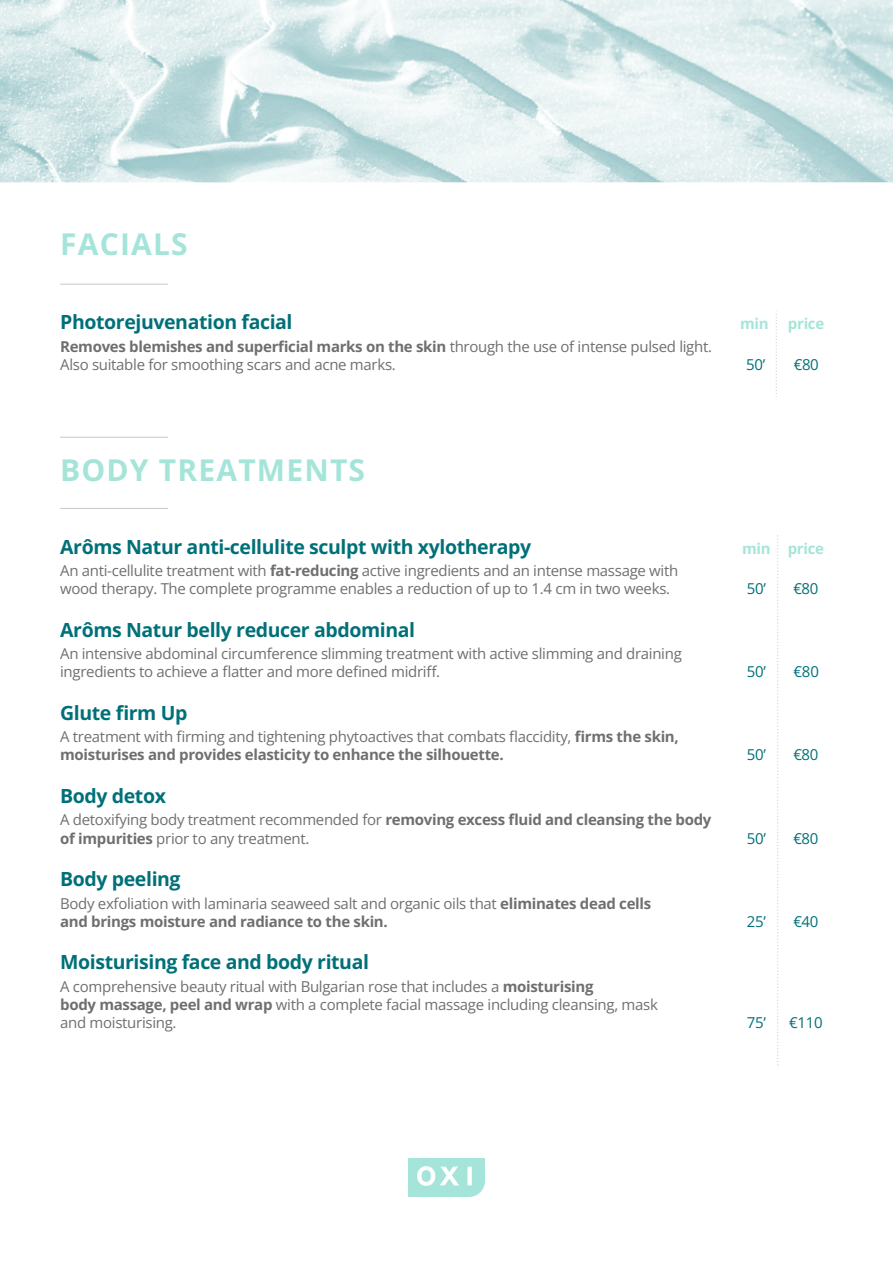
<style>
.page{position:relative;width:893px;height:1263px;background:#fff}
.page>*{position:absolute;margin:0;border:0;box-sizing:border-box;transform-origin:0 0}
.t1{font:700 30px "Open Sans";letter-spacing:.04em;color:#a5e5d9}
.t2{font:700 19.5px "Open Sans";letter-spacing:-.02em;color:#007078}
.t3{font:15px/18px "Open Sans";letter-spacing:-.02em;color:#706f6f}
.t4{font:15px "Open Sans";letter-spacing:-.02em;color:#007078}
.t5{font:700 15px "Open Sans";letter-spacing:-.02em;color:#a5e5d9}
.s1{font-weight:700}
</style>
<div class="page">
<svg style="left:408px;top:1158px;width:77px;height:39px"></svg>
<img style="left:0;top:0;width:893px;height:182px">
<svg style="left:777px;top:535px;width:1px;height:531px"></svg>
<hr style="left:60px;top:508px;width:108px;height:1px;background:#c8c7c7">
<hr style="left:60px;top:437px;width:108px;height:1px;background:#c8c7c7">
<hr style="left:60px;top:284px;width:108px;height:1px;background:#c8c7c7">
<svg style="left:776px;top:311px;width:1px;height:86px"></svg>
<h1 class="t1" style="left:60px;top:223px;width:129px">FACIALS</h1>
<h2 class="t2" style="left:60px;top:309px;width:234px">Photorejuvenation facial</h2>
<p class="t5" style="left:740px;top:313px;width:30px">min</p>
<p class="t5" style="left:788px;top:313px;width:38px">price</p>
<p class="t3" style="left:60px;top:337px;width:653px"><span class="s1">Removes blemishes and superficial marks on the skin</span> through the use of intense pulsed light.<br>Also suitable for smoothing scars and acne marks.</p>
<p class="t4" style="left:746px;top:354px;width:21px">50’</p>
<p class="t4" style="left:794px;top:354px;width:27px">€80</p>
<h1 class="t1" style="left:60px;top:449px;width:306px">BODY TREATMENTS</h1>
<h2 class="t2" style="left:60px;top:533px;width:473px">Arôms Natur anti-cellulite sculpt with xylotherapy</h2>
<p class="t5" style="left:742px;top:538px;width:83px">min price</p>
<p class="t3" style="left:60px;top:561px;width:620px">An anti-cellulite treatment with <span class="s1">fat-reducing</span> active ingredients and an intense massage with wood therapy. The complete programme enables a reduction of up to 1.4 cm in two weeks.</p>
<p class="t4" style="left:747px;top:578px;width:21px">50’</p>
<p class="t4" style="left:793px;top:578px;width:27px">€80</p>
<h2 class="t2" style="left:60px;top:616px;width:356px">Arôms Natur belly reducer abdominal</h2>
<p class="t3" style="left:60px;top:644px;width:623px">An intensive abdominal circumference slimming treatment with active slimming and draining ingredients to achieve a flatter and more defined midriff.</p>
<h2 class="t2" style="left:60px;top:699px;width:129px">Glute firm Up</h2>
<p class="t3" style="left:60px;top:727px;width:620px">A treatment with firming and tightening phytoactives that combats flaccidity, <span class="s1">firms the skin, moisturises and provides elasticity to enhance the silhouette.</span></p>
<h2 class="t2" style="left:60px;top:782px;width:107px">Body detox</h2>
<p class="t3" style="left:60px;top:811px;width:653px">A detoxifying body treatment recommended for <span class="s1">removing excess fluid and cleansing the body of impurities</span> prior to any treatment.</p>
<h2 class="t2" style="left:60px;top:865px;width:122px">Body peeling</h2>
<p class="t3" style="left:60px;top:894px;width:593px">Body exfoliation with laminaria seaweed salt and organic oils that <span class="s1">eliminates dead cells and brings moisture and radiance to the skin.</span></p>
<h2 class="t2" style="left:60px;top:948px;width:310px">Moisturising face and body ritual</h2>
<p class="t3" style="left:60px;top:977px;width:599px">A comprehensive beauty ritual with Bulgarian rose that includes a <span class="s1">moisturising<br>body massage, peel and wrap</span> with a complete facial massage including cleansing, mask and moisturising.</p>
<p class="t4" style="left:747px;top:661px;width:21px">50’</p>
<p class="t4" style="left:793px;top:661px;width:27px">€80</p>
<p class="t4" style="left:747px;top:745px;width:21px">50’</p>
<p class="t4" style="left:793px;top:745px;width:27px">€80</p>
<p class="t4" style="left:747px;top:828px;width:21px">50’</p>
<p class="t4" style="left:793px;top:828px;width:27px">€80</p>
<p class="t4" style="left:747px;top:911px;width:21px">25’</p>
<p class="t4" style="left:793px;top:911px;width:27px">€40</p>
<p class="t4" style="left:747px;top:1012px;width:21px">75’</p>
<p class="t4" style="left:789px;top:1012px;width:35px">€110</p>
</div>
